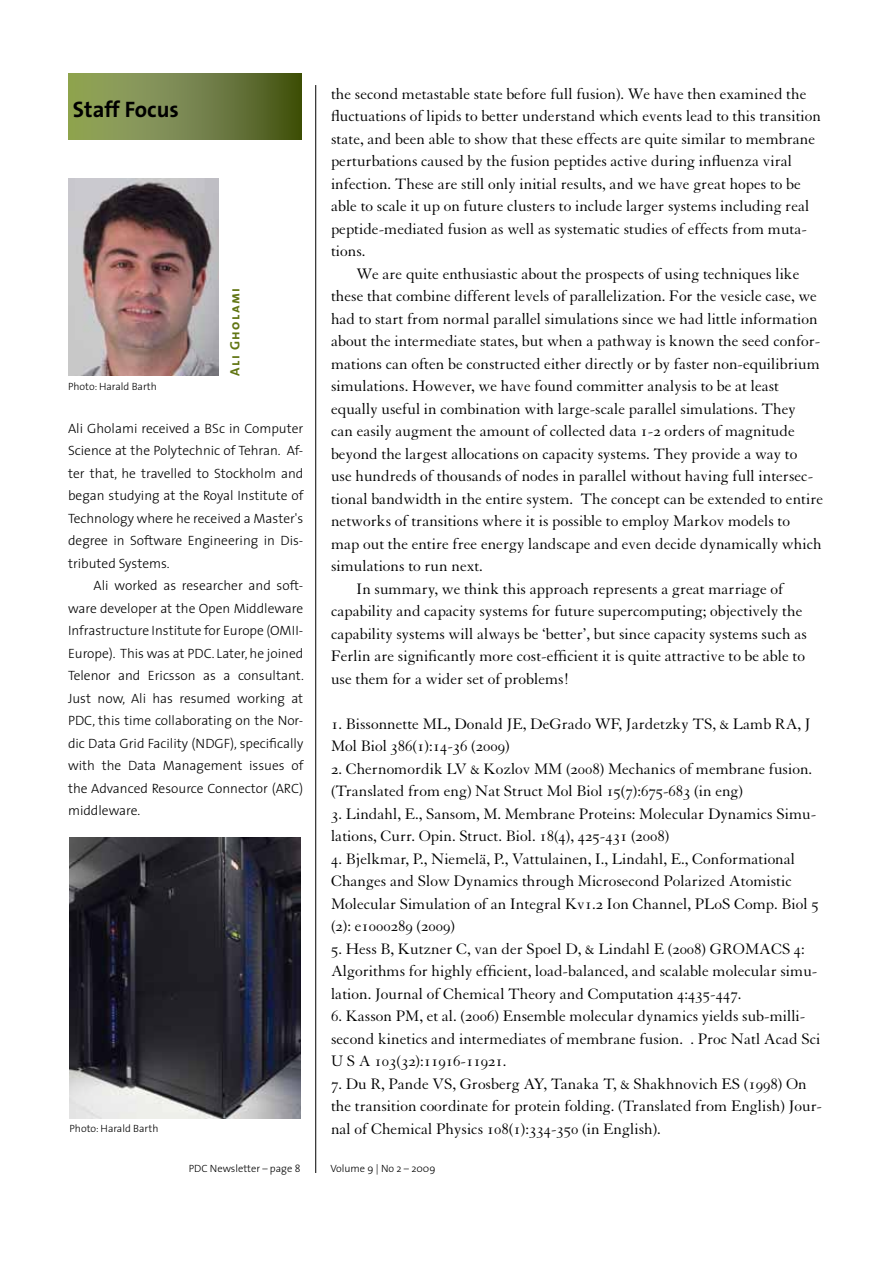
<style>
.page{position:relative;width:893px;height:1263px;background:#fff}
.page>*{position:absolute;margin:0;border:0;box-sizing:border-box;transform-origin:0 0}
.t1{font:700 22.5px "The Sans";color:#000}
.t2{font:16.5px/22.5px "Granjon Roman Os F";color:#000}
.t3{font:300 13.5px/22.5px "The Sans";color:#000;text-align:justify}
.t4{font:13.5px "The Sans Bold Caps";letter-spacing:.1em;color:#617513}
.t5{font:300 10.5px "The Sans";color:#000}
</style>
<div class="page">
<hr style="left:315px;top:85px;width:1px;height:1088px;background:#000">
<svg style="left:68px;top:73px;width:234px;height:67px;background:#738244"></svg>
<img style="left:68px;top:178px;width:150px;height:198px">
<img style="left:70px;top:838px;width:230px;height:280px">
<h1 class="t1" style="left:73px;top:90px;width:108px">Staff Focus</h1>
<p class="t5" style="left:68px;top:377px;width:90px">Photo: Harald Barth</p>
<p class="t4" style="left:223px;top:376px;width:89px;rotate:-90deg">Ali Gholami</p>
<p class="t3" style="left:68px;top:416px;width:237px">Ali Gholami received a BSc in Computer Science at the Polytechnic of Tehran. Af&shy;ter that, he travelled to Stockholm and began studying at the Royal Institute of Technology where he received a Master's degree in Software Engineering in Dis&shy;tributed Systems.</p>
<p class="t3" style="left:68px;top:574px;width:237px;text-indent:26px">Ali worked as researcher and soft&shy;ware developer at the Open Middleware Infrastructure Institute for Europe (OMII-Europe). This was at PDC. Later, he joined Telenor and Ericsson as a consultant.<br>Just now, Ali has resumed working at PDC, this time collaborating on the Nor&shy;dic Data Grid Facility (NDGF), specifically with the Data Management issues of the Advanced Resource Connector (ARC) middleware.</p>
<p class="t5" style="left:70px;top:1120px;width:90px">Photo: Harald Barth</p>
<p class="t2" style="left:331px;top:83px;width:492px">the second metastable state before full fusion). We have then examined the fluctuations of lipids to better understand which events lead to this transition state, and been able to show that these effects are quite similar to membrane perturbations caused by the fusion peptides active during influenza viral infection. These are still only initial results, and we have great hopes to be able to scale it up on future clusters to include larger systems including real peptide-mediated fusion as well as systematic studies of effects from muta&shy;tions.</p>
<p class="t2" style="left:357px;top:263px;width:444px">We are quite enthusiastic about the prospects of using techniques like</p>
<p class="t2" style="left:331px;top:285px;width:487px">these that combine different levels of parallelization. For the vesicle case, we</p>
<p class="t2" style="left:331px;top:308px;width:488px">had to start from normal parallel simulations since we had little information</p>
<p class="t2" style="left:331px;top:330px;width:491px">about the intermediate states, but when a pathway is known the seed confor-</p>
<p class="t2" style="left:331px;top:353px;width:490px">mations can often be constructed either directly or by faster non-equilibrium</p>
<p class="t2" style="left:331px;top:375px;width:450px">simulations. However, we have found committer analysis to be at least</p>
<p class="t2" style="left:331px;top:398px;width:466px">equally useful in combination with large-scale parallel simulations. They</p>
<p class="t2" style="left:331px;top:420px;width:465px">can easily augment the amount of collected data 1-2 orders of magnitude</p>
<p class="t2" style="left:331px;top:443px;width:468px">beyond the largest allocations on capacity systems. They provide a way to</p>
<p class="t2" style="left:331px;top:465px;width:484px">use hundreds of thousands of nodes in parallel without having full intersec-</p>
<p class="t2" style="left:331px;top:488px;width:494px">tional bandwidth in the entire system. The concept can be extended to entire</p>
<p class="t2" style="left:331px;top:510px;width:461px">networks of transitions where it is possible to employ Markov models to</p>
<p class="t2" style="left:331px;top:533px;width:492px">map out the entire free energy landscape and even decide dynamically which</p>
<p class="t2" style="left:331px;top:555px;width:153px">simulations to run next.</p>
<p class="t2" style="left:357px;top:578px;width:428px">In summary, we think this approach represents a great marriage of</p>
<p class="t2" style="left:331px;top:600px;width:473px">capability and capacity systems for future supercomputing; objectively the</p>
<p class="t2" style="left:331px;top:623px;width:477px">capability systems will always be ‘better’, but since capacity systems such as</p>
<p class="t2" style="left:331px;top:645px;width:475px">Ferlin are significantly more cost-efficient it is quite attractive to be able to</p>
<p class="t2" style="left:331px;top:668px;width:240px">use them for a wider set of problems!</p>
<p class="t2" style="left:331px;top:713px;width:481px">1. Bissonnette ML, Donald JE, DeGrado WF, Jardetzky TS, &amp; Lamb RA, J<br>Mol Biol 386(1):14-36 (2009)</p>
<p class="t2" style="left:331px;top:758px;width:483px">2. Chernomordik LV &amp; Kozlov MM (2008) Mechanics of membrane fusion. (Translated from eng) Nat Struct Mol Biol 15(7):675-683 (in eng)</p>
<p class="t2" style="left:331px;top:803px;width:487px">3. Lindahl, E., Sansom, M. Membrane Proteins: Molecular Dynamics Simu&shy;lations, Curr. Opin. Struct. Biol. 18(4), 425-431 (2008)</p>
<p class="t2" style="left:331px;top:848px;width:489px">4. Bjelkmar, P., Niemelä, P., Vattulainen, I., Lindahl, E., Conformational Changes and Slow Dynamics through Microsecond Polarized Atomistic Molecular Simulation of an Integral Kv1.2 Ion Channel, PLoS Comp. Biol 5 (2): e1000289 (2009)</p>
<p class="t2" style="left:331px;top:938px;width:488px">5. Hess B, Kutzner C, van der Spoel D, &amp; Lindahl E (2008) GROMACS 4:<br>Algorithms for highly efficient, load-balanced, and scalable molecular simu&shy;lation. Journal of Chemical Theory and Computation 4:435-447.</p>
<p class="t2" style="left:331px;top:1005px;width:491px">6. Kasson PM, et al. (2006) Ensemble molecular dynamics yields sub-milli&shy;second kinetics and intermediates of membrane fusion. . Proc Natl Acad Sci<br>U S A 103(32):11916-11921.</p>
<p class="t2" style="left:331px;top:1073px;width:492px">7. Du R, Pande VS, Grosberg AY, Tanaka T, &amp; Shakhnovich ES (1998) On the transition coordinate for protein folding. (Translated from English) Jour&shy;nal of Chemical Physics 108(1):334-350 (in English).</p>
<p class="t5" style="left:189px;top:1160px;width:113px">PDC Newsletter – page 8</p>
<p class="t5" style="left:330px;top:1160px;width:107px">Volume 9 | No 2 – 2009</p>
</div>
